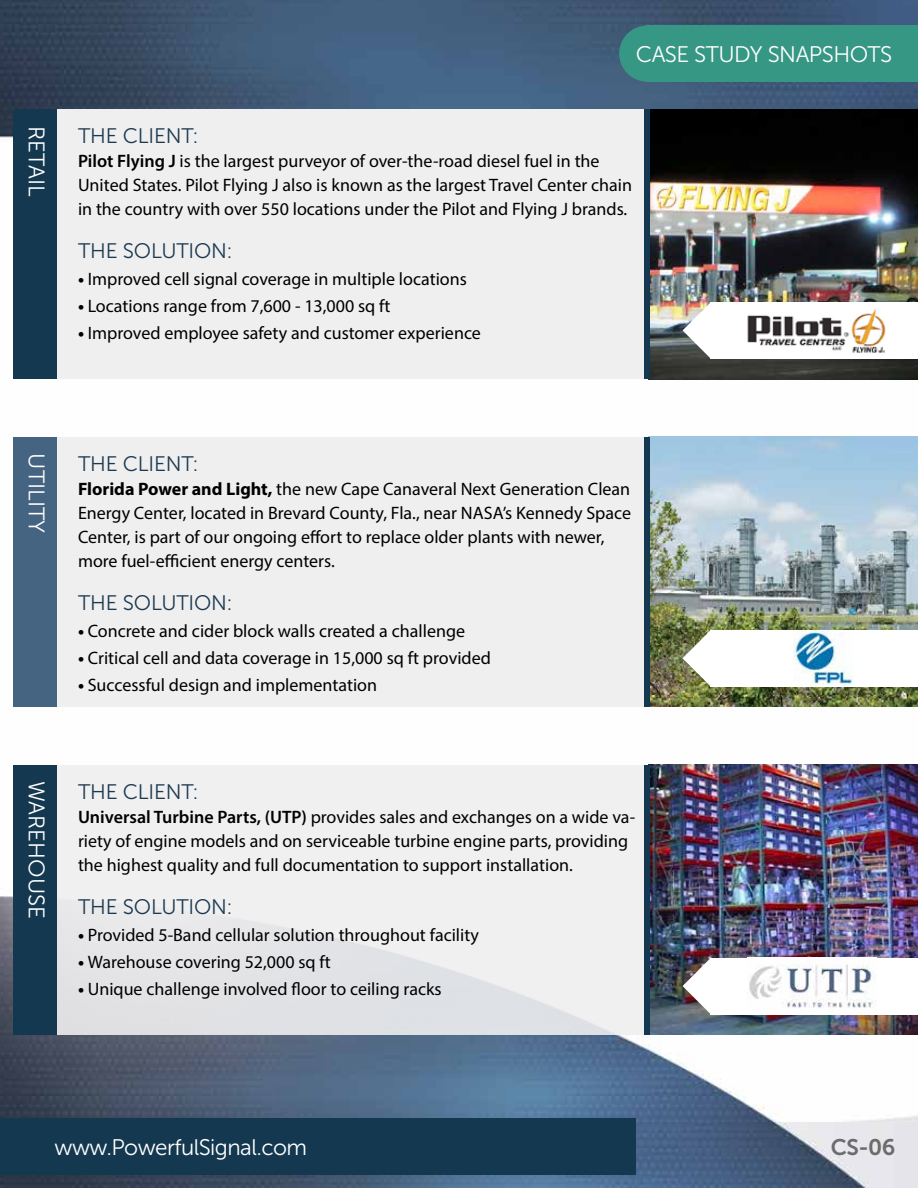
<style>
.page{position:relative;width:918px;height:1188px;background:#fff}
.page>*{position:absolute;margin:0;border:0;box-sizing:border-box;transform-origin:0 0}
.t1{font:22.5px "Museo Sans 300";letter-spacing:-.025em;color:#fff}
.t2{font:22.5px "Museo Sans 300";color:#fff}
.t3{font:22.5px "Museo Sans 700";color:#6b6c6f}
.t4{font:21px "Museo Sans 300";letter-spacing:-.01em;color:#1c394f}
.t5{font:18px/24px "Myriad Pro";color:#000}
.s1{font-weight:600}
.s2{font-weight:700}
</style>
<div class="page">
<img style="left:0;top:0;width:918px;height:1188px">
<div style="left:53px;top:109px;width:594px;height:270px;background:#efeff0"></div>
<div style="left:53px;top:437px;width:594px;height:270px;background:#efeff0"></div>
<div style="left:53px;top:765px;width:594px;height:270px;background:linear-gradient(to bottom,#f4f4f4,#e3e4e7)"></div>
<div style="left:619px;top:25px;width:56px;height:57px;background:#369784;border-radius:50%"></div>
<div style="left:647px;top:26px;width:271px;height:56px;background:#369784"></div>
<div style="left:0;top:1118px;width:635px;height:56px;background:#133850"></div>
<img style="left:650px;top:109px;width:268px;height:270px">
<svg style="left:683px;top:302px;width:28px;height:57px"></svg>
<img style="left:650px;top:437px;width:268px;height:270px">
<img style="left:650px;top:765px;width:268px;height:270px">
<svg style="left:683px;top:630px;width:27px;height:56px"></svg>
<svg style="left:683px;top:958px;width:27px;height:56px"></svg>
<div style="left:711px;top:302px;width:207px;height:57px;background:#fff"></div>
<img style="left:747px;top:308px;width:139px;height:45px">
<div style="left:710px;top:630px;width:208px;height:56px;background:#fff"></div>
<img style="left:793px;top:630px;width:61px;height:56px">
<div style="left:710px;top:958px;width:208px;height:56px;background:#fff"></div>
<img style="left:749px;top:959px;width:127px;height:49px">
<div style="left:644px;top:109px;width:6px;height:270px;background:#133850"></div>
<div style="left:644px;top:437px;width:6px;height:270px;background:#133850"></div>
<div style="left:644px;top:765px;width:6px;height:270px;background:#133850"></div>
<div style="left:14px;top:109px;width:43px;height:270px;background:#133850"></div>
<div style="left:14px;top:437px;width:43px;height:270px;background:#456481"></div>
<div style="left:14px;top:765px;width:43px;height:270px;background:#133850"></div>
<p class="t1" style="left:49px;top:126px;width:72px;rotate:90deg">RETAIL</p>
<p class="t1" style="left:636px;top:42px;width:258px">CASE STUDY SNAPSHOTS</p>
<p class="t4" style="left:78px;top:125px;width:122px">THE CLIENT:</p>
<p class="t5" style="left:78px;top:149px;width:556px"><span class="s1">Pilot Flying J</span> is the largest purveyor of over-the-road diesel fuel in the<br>United States. Pilot Flying J also is known as the largest Travel Center chain in the country with over 550 locations under the Pilot and Flying J brands.</p>
<p class="t4" style="left:78px;top:240px;width:156px">THE SOLUTION:</p>
<p class="t5" style="left:78px;top:267px;width:390px"><span class="s2">•</span> Improved cell signal coverage in multiple locations</p>
<p class="t5" style="left:78px;top:294px;width:314px"><span class="s2">•</span> Locations range from 7,600 - 13,000 sq ft</p>
<p class="t5" style="left:78px;top:321px;width:404px"><span class="s2">•</span> Improved employee safety and customer experience</p>
<p class="t2" style="left:49px;top:453px;width:81px;rotate:90deg">UTILITY</p>
<p class="t4" style="left:78px;top:452px;width:122px">THE CLIENT:</p>
<p class="t5" style="left:78px;top:477px;width:555px"><span class="s2">Florida Power and Light,</span> the new Cape Canaveral Next Generation Clean Energy Center, located in Brevard County, Fla., near NASA’s Kennedy Space Center, is part of our ongoing effort to replace older plants with newer, more fuel-efficient energy centers.</p>
<p class="t4" style="left:78px;top:592px;width:156px">THE SOLUTION:</p>
<p class="t5" style="left:78px;top:619px;width:389px"><span class="s2">•</span> Concrete and cider block walls created a challenge</p>
<p class="t5" style="left:78px;top:646px;width:414px"><span class="s2">•</span> Critical cell and data coverage in 15,000 sq ft provided</p>
<p class="t5" style="left:78px;top:673px;width:301px"><span class="s2">•</span> Successful design and implementation</p>
<p class="t2" style="left:49px;top:781px;width:139px;rotate:90deg">WAREHOUSE</p>
<p class="t4" style="left:78px;top:780px;width:122px">THE CLIENT:</p>
<p class="t5" style="left:78px;top:804px;width:559px"><span class="s1">Universal Turbine Parts, (UTP)</span> provides sales and exchanges on a wide va&shy;riety of engine models and on serviceable turbine engine parts, providing the highest quality and full documentation to support installation.</p>
<p class="t4" style="left:78px;top:895px;width:156px">THE SOLUTION:</p>
<p class="t5" style="left:78px;top:923px;width:403px"><span class="s2">•</span> Provided 5-Band cellular solution throughout facility</p>
<p class="t5" style="left:78px;top:950px;width:254px"><span class="s2">•</span> Warehouse covering 52,000 sq ft</p>
<p class="t5" style="left:78px;top:977px;width:365px"><span class="s2">•</span> Unique challenge involved floor to ceiling racks</p>
<p class="t1" style="left:55px;top:1135px;width:254px">www.PowerfulSignal.com</p>
<p class="t3" style="left:831px;top:1134px;width:66px">CS-06</p>
</div>
